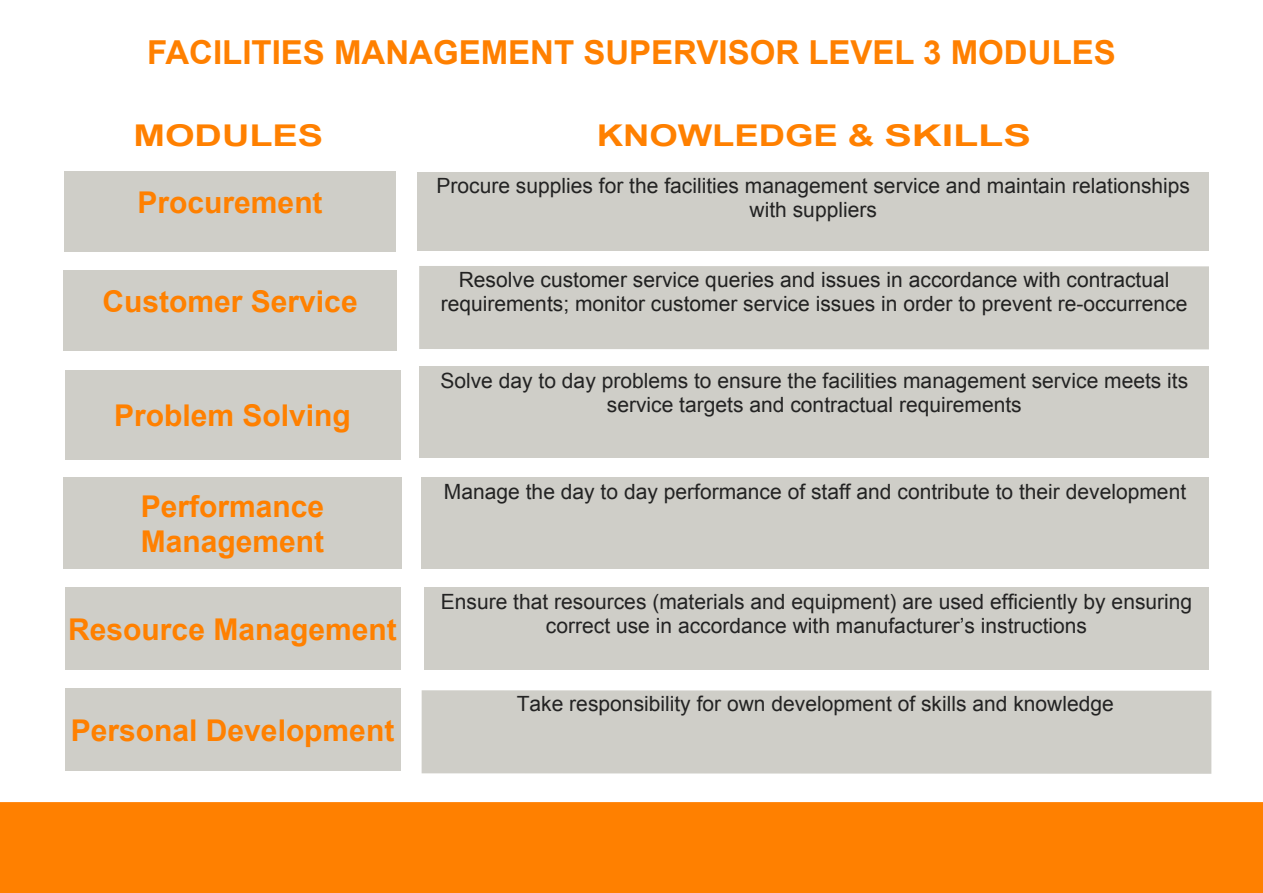
<style>
.page{position:relative;width:1263px;height:893px;background:#fff}
.page>*{position:absolute;margin:0;border:0;box-sizing:border-box;transform-origin:0 0}
.t1{font:700 33px "Arial";color:#ff8000}
.t2{font:700 30px/34.3px "Arial";color:#ff8000}
.t3{font:700 30px "Arial";color:#ff8000;scale:1.22 1}
.t4{font:700 30px "Arial";color:#ff8000;scale:1.27 1}
.t5{font:21px/24.2px "Arial";color:#232323;text-align:center}
.t6{font:21px/24.2px "Arial";color:#212121;text-align:center}
</style>
<div class="page">
<div style="left:65px;top:370px;width:335px;height:89px;background:#cfcec8"></div>
<div style="left:420px;top:367px;width:789px;height:91px;background:#cfcec8"></div>
<div style="left:64px;top:171px;width:332px;height:81px;background:#cfcec8"></div>
<div style="left:419px;top:266px;width:790px;height:83px;background:#cfcec8"></div>
<div style="left:418px;top:172px;width:791px;height:78px;background:#cfcec8"></div>
<div style="left:63px;top:270px;width:334px;height:81px;background:#cfcec8"></div>
<div style="left:63px;top:478px;width:338px;height:91px;background:#cfcec8"></div>
<div style="left:65px;top:588px;width:335px;height:82px;background:#cfcec8"></div>
<div style="left:65px;top:689px;width:335px;height:82px;background:#cfcec8"></div>
<div style="left:421px;top:478px;width:788px;height:91px;background:#cfcec8"></div>
<div style="left:424px;top:588px;width:785px;height:82px;background:#cfcec8"></div>
<div style="left:422px;top:690px;width:789px;height:84px;background:#cfcec8"></div>
<div style="left:0;top:802px;width:1263px;height:91px;background:#ff8000"></div>
<h1 class="t1" style="left:147px;top:40px;width:970px">FACILITIES MANAGEMENT SUPERVISOR LEVEL 3 MODULES</h1>
<h2 class="t4" style="left:133px;top:124px;width:151px">MODULES</h2>
<h2 class="t3" style="left:597px;top:124px;width:357px">KNOWLEDGE &amp; SKILLS</h2>
<h2 class="t2" style="left:137px;top:188px;width:187px">Procurement</h2>
<h2 class="t2" style="left:102px;top:287px;width:257px">Customer Service</h2>
<h2 class="t2" style="left:114px;top:401px;width:238px">Problem Solving</h2>
<h2 class="t2" style="left:141px;top:492px;width:185px">Performance<br>Management</h2>
<h2 class="t2" style="left:68px;top:615px;width:330px">Resource Management</h2>
<h2 class="t2" style="left:71px;top:716px;width:325px">Personal Development</h2>
<p class="t5" style="left:436px;top:176px;width:755px">Procure supplies for the facilities management service and maintain relationships with suppliers</p>
<p class="t6" style="left:441px;top:269px;width:748px">Resolve customer service queries and issues in accordance with contractual requirements; monitor customer service issues in order to prevent re-occurrence</p>
<p class="t5" style="left:440px;top:370px;width:749px">Solve day to day problems to ensure the facilities management service meets its service targets and contractual requirements</p>
<p class="t5" style="left:444px;top:481px;width:744px">Manage the day to day performance of staff and contribute to their development</p>
<p class="t5" style="left:441px;top:591px;width:753px">Ensure that resources (materials and equipment) are used efficiently by ensuring correct use in accordance with manufacturer’s instructions</p>
<p class="t5" style="left:517px;top:694px;width:599px">Take responsibility for own development of skills and knowledge</p>
</div>
